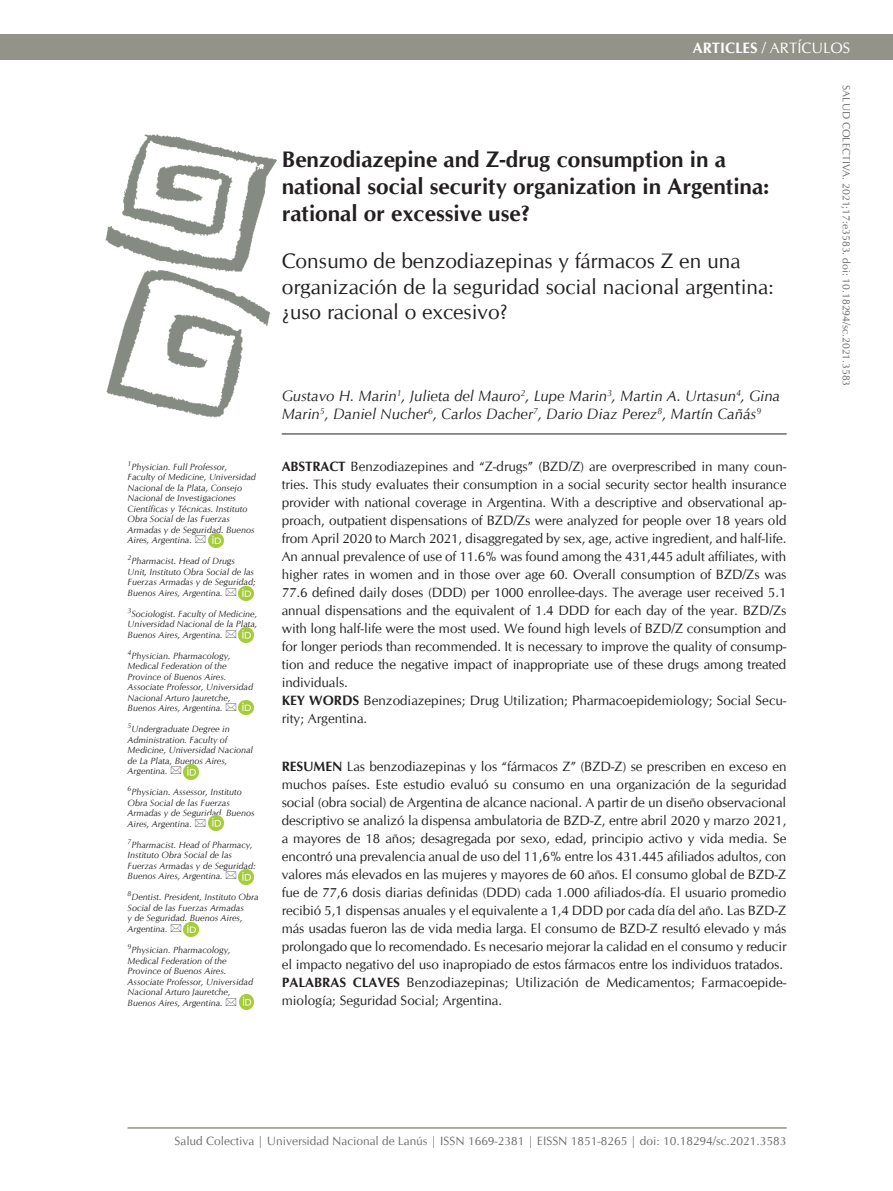
<style>
.page{position:relative;width:893px;height:1191px;background:#fff}
.page>*{position:absolute;margin:0;border:0;box-sizing:border-box;transform-origin:0 0}
.t1{font:700 22.5px/27px "CG Omega";color:#231f20}
.t2{font:21px/25.2px "CG Omega";color:#231f20}
.t3{font:italic 15px/18px "CG Omega";color:#231f20}
.t4{font:15px "CG Omega";color:#fff}
.t5{font:13.5px/18px "CG Omega";letter-spacing:-.005em;color:#231f20}
.t6{font:12px "CG Omega";color:#6c6d70}
.t7{font:10.5px "CG Omega";color:#6c6d70}
.t8{font:italic 9px/10.5px "CG Omega";color:#231f20}
.s1{font-weight:700}
</style>
<div class="page">
<div style="left:0;top:34px;width:893px;height:26px;background:#939389"></div>
<img style="left:105px;top:134px;width:172px;height:284px">
<hr style="left:128px;top:1127px;width:659px;height:1px;background:#939389">
<hr style="left:282px;top:434px;width:505px;height:1px;background:#231f20">
<img style="left:208px;top:533px;width:15px;height:15px">
<img style="left:239px;top:586px;width:15px;height:15px">
<img style="left:239px;top:627px;width:15px;height:15px">
<img style="left:239px;top:700px;width:15px;height:15px">
<img style="left:184px;top:764px;width:14px;height:15px">
<img style="left:208px;top:815px;width:15px;height:15px">
<img style="left:239px;top:869px;width:15px;height:15px">
<img style="left:184px;top:922px;width:14px;height:14px">
<img style="left:239px;top:994px;width:15px;height:15px">
<p class="t4" style="left:693px;top:39px;width:159px"><span class="s1">Articles</span> / Artículos</p>
<p class="t7" style="left:852px;top:85px;width:303px;rotate:90deg">SALU D COLECTIVA. 2021;17:e3583. doi: 10.18294/sc.2021.3583</p>
<h1 class="t1" style="left:282px;top:145px;width:489px">Benzodiazepine and Z-drug consumption in a national social security organization in Argentina: rational or excessive use?</h1>
<h2 class="t2" style="left:282px;top:249px;width:494px">Consumo de benzodiazepinas y fármacos Z en una organización de la seguridad social nacional argentina: ¿uso racional o excesivo?</h2>
<p class="t8" style="left:128px;top:461px;width:130px"><sup>1</sup>Physician. Full Professor,<br>Faculty of Medicine, Universidad<br>Nacional de la Plata, Consejo<br>Nacional de Investigaciones<br>Científicas y Técnicas. Instituto<br>Obra Social de las Fuerzas<br>Armadas y de Seguridad. Buenos<br>Aires, Argentina.</p>
<p class="t8" style="left:128px;top:556px;width:129px"><sup>2</sup>Pharmacist. Head of Drugs<br>Unit, Instituto Obra Social de las<br>Fuerzas Armadas y de Seguridad;<br>Buenos Aires, Argentina.</p>
<p class="t8" style="left:128px;top:608px;width:131px;text-align:justify"><sup>3</sup>Sociologist. Faculty of Medicine, Universidad Nacional de la Plata, Buenos Aires, Argentina.</p>
<p class="t8" style="left:128px;top:650px;width:127px"><sup>4</sup>Physician. Pharmacology,<br>Medical Federation of the<br>Province of Buenos Aires.<br>Associate Professor, Universidad<br>Nacional Arturo Jauretche,<br>Buenos Aires, Argentina.</p>
<p class="t8" style="left:128px;top:724px;width:127px"><sup>5</sup>Undergraduate Degree in<br>Administration. Faculty of<br>Medicine, Universidad Nacional de La Plata, Buenos Aires,<br>Argentina.</p>
<p class="t8" style="left:128px;top:787px;width:128px"><sup>6</sup>Physician. Assessor, Instituto<br>Obra Social de las Fuerzas<br>Armadas y de Seguridad. Buenos<br>Aires, Argentina.</p>
<p class="t8" style="left:128px;top:839px;width:129px"><sup>7</sup>Pharmacist. Head of Pharmacy,<br>Instituto Obra Social de las<br>Fuerzas Armadas y de Seguridad;<br>Buenos Aires, Argentina.</p>
<p class="t8" style="left:128px;top:892px;width:132px"><sup>8</sup>Dentist. President, Instituto Obra<br>Social de las Fuerzas Armadas<br>y de Seguridad. Buenos Aires,<br>Argentina.</p>
<p class="t8" style="left:128px;top:944px;width:127px"><sup>9</sup>Physician. Pharmacology,<br>Medical Federation of the<br>Province of Buenos Aires.<br>Associate Professor, Universidad<br>Nacional Arturo Jauretche,<br>Buenos Aires, Argentina.</p>
<p class="t3" style="left:282px;top:387px;width:500px">Gustavo H. Marin<sup>1</sup>, Julieta del Mauro<sup>2</sup>, Lupe Marin<sup>3</sup>, Martin A. Urtasun<sup>4</sup>, Gina<br>Marin<sup>5</sup>, Daniel Nucher<sup>6</sup>, Carlos Dacher<sup>7</sup>, Dario Diaz Perez<sup>8</sup>, Martín Cañás<sup>9</sup></p>
<p class="t5" style="left:282px;top:457px;width:506px"><span class="s1">ABSTRACT</span> Benzodiazepines and “Z-drugs” (BZD/Z) are overprescribed in many coun&shy;tries. This study evaluates their consumption in a social security sector health insurance provider with national coverage in Argentina. With a descriptive and observational ap&shy;proach, outpatient dispensations of BZD/Zs were analyzed for people over 18 years old from April 2020 to March 2021, disaggregated by sex, age, active ingredient, and half-life.<br>An annual prevalence of use of 11.6% was found among the 431,445 adult affiliates, with higher rates in women and in those over age 60. Overall consumption of BZD/Zs was 77.6 defined daily doses (DDD) per 1000 enrollee-days. The average user received 5.1 annual dispensations and the equivalent of 1.4 DDD for each day of the year. BZD/Zs with long half-life were the most used. We found high levels of BZD/Z consumption and for longer periods than recommended. It is necessary to improve the quality of consump&shy;tion and reduce the negative impact of inappropriate use of these drugs among treated individuals.<br><span class="s1">KEY WORDS</span> Benzodiazepines; Drug Utilization; Pharmacoepidemiology; Social Secu&shy;rity; Argentina.</p>
<p class="t5" style="left:282px;top:758px;width:506px"><span class="s1">RESUMEN</span> Las benzodiazepinas y los “fármacos Z” (BZD-Z) se prescriben en exceso en muchos países. Este estudio evaluó su consumo en una organización de la seguridad social (obra social) de Argentina de alcance nacional. A partir de un diseño observacional descriptivo se analizó la dispensa ambulatoria de BZD-Z, entre abril 2020 y marzo 2021, a mayores de 18 años; desagregada por sexo, edad, principio activo y vida media. Se encontró una prevalencia anual de uso del 11,6% entre los 431.445 afiliados adultos, con valores más elevados en las mujeres y mayores de 60 años. El consumo global de BZD-Z fue de 77,6 dosis diarias definidas (DDD) cada 1.000 afiliados-día. El usuario promedio recibió 5,1 dispensas anuales y el equivalente a 1,4 DDD por cada día del año. Las BZD-Z más usadas fueron las de vida media larga. El consumo de BZD-Z resultó elevado y más prolongado que lo recomendado. Es necesario mejorar la calidad en el consumo y reducir el impacto negativo del uso inapropiado de estos fármacos entre los individuos tratados.<br><span class="s1">PALABRAS CLAVES</span> Benzodiazepinas; Utilización de Medicamentos; Farmacoepide&shy;miología; Seguridad Social; Argentina.</p>
<p class="t6" style="left:175px;top:1133px;width:613px">Salud Colectiva | U niversidad Nacional de Lanús | ISS N 1669-2381 | EISS N 1851-8265 | doi: 10.18294/sc.2021.3583</p>
</div>
